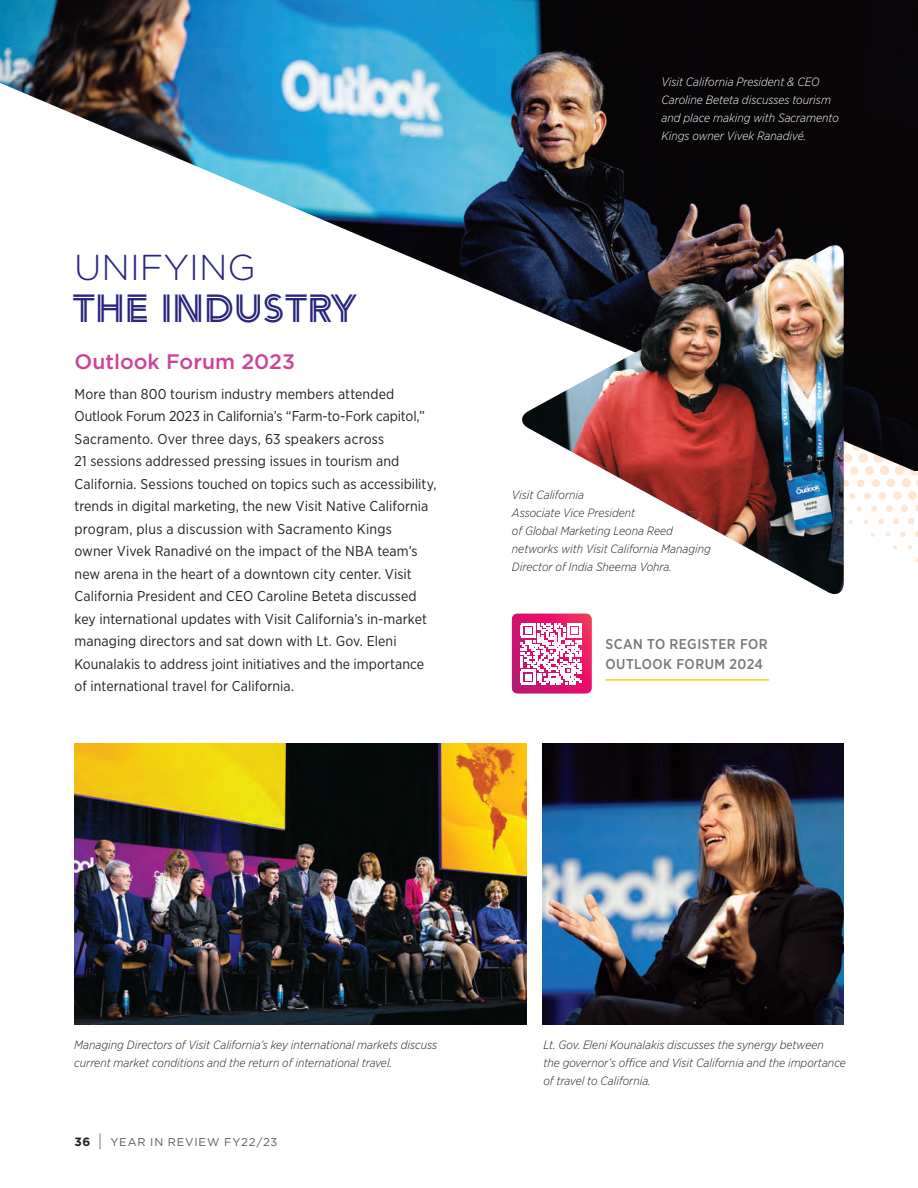
<style>
.page{position:relative;width:918px;height:1188px;background:#fff}
.page>*{position:absolute;margin:0;border:0;box-sizing:border-box;transform-origin:0 0}
.t1{font:39px "Arya Double";color:#28257e}
.t2{font:300 36px "Gotham";color:#28257e}
.t3{font:500 21px "Gotham";color:#cb4398}
.t4{font:14.25px/22.5px "Gotham Narrow";letter-spacing:.005em;color:#231f20}
.t5{font:500 14.25px/19.5px "Gotham Narrow";letter-spacing:.03em;color:#76787b}
.t6{font:italic 300 12px/18px "Gotham Narrow";color:#231f20}
.t7{font:italic 300 12px/18px "Gotham Narrow";color:#fff}
.t8{font:11.25px "Gotham";letter-spacing:.08em;color:#57585a}
.s1{font-weight:700;font-size:12px;color:#231f20}
.s2{font-size:16.8px}
</style>
<div class="page">
<hr style="left:917px;top:0;width:1px;height:1188px;background:#f8eaf3">
<hr style="left:605px;top:679px;width:164px;height:2px;background:#fecd08">
<svg style="left:512px;top:614px;width:80px;height:79px"></svg>
<svg style="left:849px;top:520px;width:4px;height:4px"></svg>
<svg style="left:871px;top:533px;width:4px;height:4px"></svg>
<svg style="left:893px;top:545px;width:4px;height:5px"></svg>
<svg style="left:863px;top:519px;width:6px;height:5px"></svg>
<svg style="left:885px;top:532px;width:6px;height:5px"></svg>
<svg style="left:907px;top:545px;width:6px;height:5px"></svg>
<svg style="left:878px;top:519px;width:6px;height:6px"></svg>
<svg style="left:900px;top:531px;width:6px;height:6px"></svg>
<div style="left:893px;top:518px;width:6px;height:7px;background:#fde7d3;border-radius:50%"></div>
<svg style="left:915px;top:531px;width:3px;height:6px"></svg>
<svg style="left:907px;top:518px;width:8px;height:7px"></svg>
<svg style="left:844px;top:471px;width:74px;height:41px"></svg>
<img style="left:75px;top:743px;width:451px;height:281px">
<img style="left:543px;top:743px;width:301px;height:281px">
<img style="left:0;top:0;width:918px;height:471px">
<img style="left:520px;top:245px;width:324px;height:350px">
<img style="left:594px;top:237px;width:243px;height:183px">
<p class="t2" style="left:74px;top:244px;width:183px">UNIFYING</p>
<p class="t1" style="left:73px;top:284px;width:285px">THE INDUSTRY</p>
<p class="t3" style="left:75px;top:348px;width:222px">Outlook Forum 2023</p>
<p class="t4" style="left:75px;top:382px;width:364px">More than 800 tourism industry members attended Outlook Forum 2023 in California’s “Farm-to-Fork capitol,” Sacramento. Over three days, 63 speakers across<br>21 sessions addressed pressing issues in tourism and California. Sessions touched on topics such as accessibility, trends in digital marketing, the new Visit Native California program, plus a discussion with Sacramento Kings<br>owner Vivek Ranadivé on the impact of the NBA team’s new arena in the heart of a downtown city center. Visit California President and CEO Caroline Beteta discussed key international updates with Visit California’s in-market managing directors and sat down with Lt. Gov. Eleni Kounalakis to address joint initiatives and the importance of international travel for California.</p>
<p class="t7" style="left:662px;top:73px;width:179px">Visit California President &amp; CEO<br>Caroline Beteta discusses tourism and place making with Sacramento<br>Kings owner Vivek Ranadivé.</p>
<p class="t6" style="left:512px;top:486px;width:201px">Visit California<br>Associate Vice President<br>of Global Marketing Leona Reed networks with Visit California Managing<br>Director of India Sheema Vohra.</p>
<p class="t5" style="left:605px;top:634px;width:164px">SCAN TO REGISTER FOR<br>OUTLOOK FORUM 2024</p>
<p class="t6" style="left:74px;top:1036px;width:364px">Managing Directors of Visit California’s key international markets discuss current market conditions and the return of international travel.</p>
<p class="t6" style="left:543px;top:1036px;width:304px">Lt. Gov. Eleni Kounalakis discusses the synergy between<br>the governor’s office and Visit California and the importance of travel to California.</p>
<p class="t8" style="left:75px;top:1134px;width:204px"><span class="s1">36</span> <span class="s2">|</span> YEAR IN REVIEW FY22/23</p>
</div>
